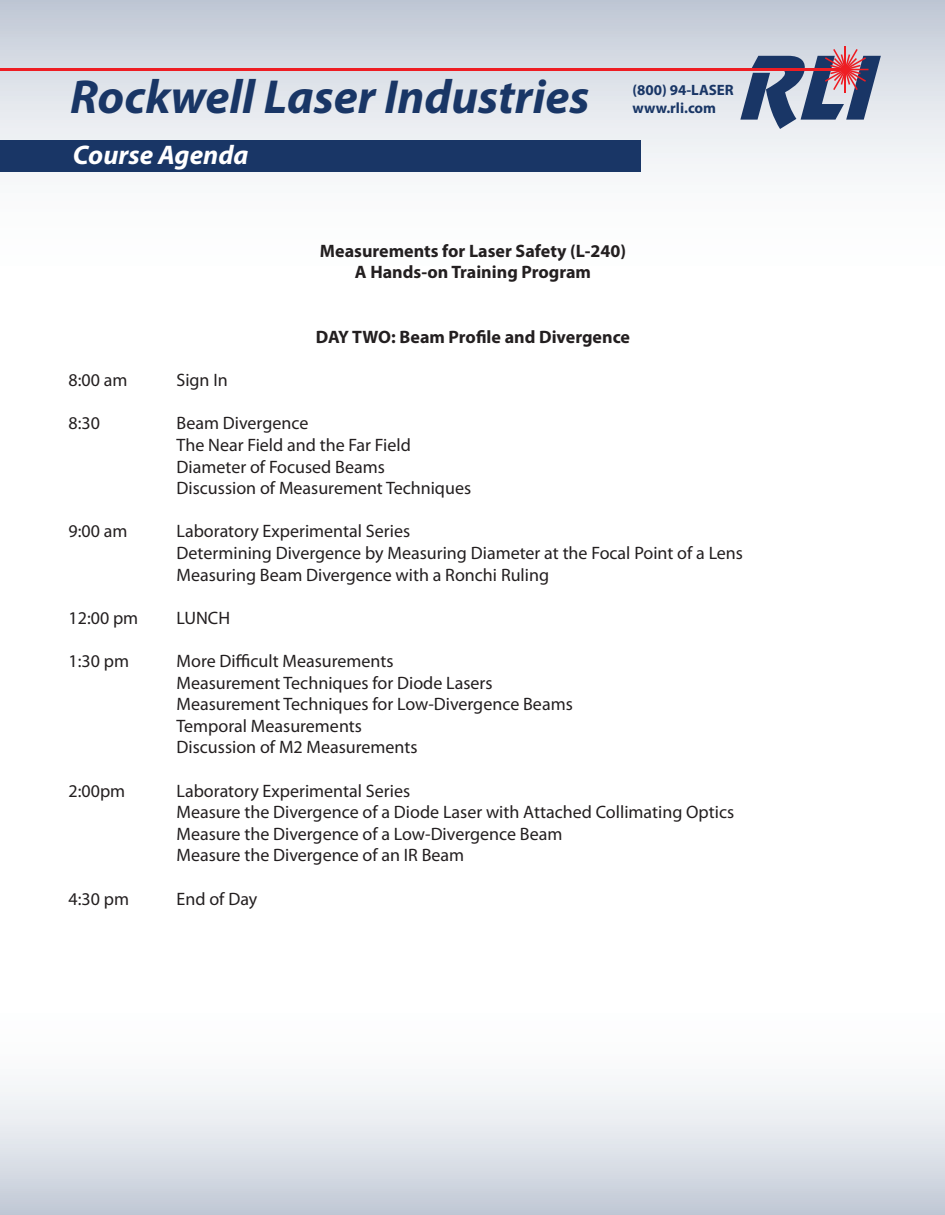
<style>
.page{position:relative;width:945px;height:1215px;background:#fff}
.page>*{position:absolute;margin:0;border:0;box-sizing:border-box;transform-origin:0 0}
.t1{font:italic 86.1px "ST On Stage";color:#193666}
.t2{font:italic 700 48px "Myriad Pro";color:#193666}
.t3{font:italic 700 27px "Myriad Pro";color:#fff}
.t4{font:18px "Myriad Pro";color:#231f20}
.t5{font:700 18px "Myriad Pro";color:#231f20}
.t6{font:700 15px/18px "Myriad Pro";color:#193666}
</style>
<div class="page">
<svg style="left:0;top:0;width:945px;height:172px;background:#d9dce4"></svg>
<svg style="left:0;top:1085px;width:945px;height:130px"></svg>
<hr style="left:845px;top:46px;width:1px;height:47px;background:#ee1d23">
<svg style="left:751px;top:49px;width:118px;height:41px;background:#dcc2c9"></svg>
<hr style="left:0;top:68px;width:842px;height:2px;background:#ee1d23">
<div style="left:0;top:140px;width:641px;height:31px;background:#193666"></div>
<h1 class="t1" style="left:734px;top:37px;width:165px">RLI</h1>
<h2 class="t2" style="left:70px;top:65px;width:521px">Rockwell Laser Industries</h2>
<p class="t6" style="left:632px;top:80px;width:103px">(800) 94-LASER www.rli.com</p>
<h3 class="t3" style="left:73px;top:137px;width:177px">Course Agenda</h3>
<p class="t5" style="left:320px;top:239px;width:308px">Measurements for Laser Safety (L-240)</p>
<p class="t5" style="left:355px;top:260px;width:238px">A Hands-on Training Program</p>
<p class="t5" style="left:316px;top:325px;width:316px">DAY TWO: Beam Profile and Divergence</p>
<p class="t4" style="left:69px;top:369px;width:60px">8:00 am</p>
<p class="t4" style="left:177px;top:369px;width:53px">Sign In</p>
<p class="t4" style="left:69px;top:412px;width:33px">8:30</p>
<p class="t4" style="left:177px;top:412px;width:133px">Beam Divergence</p>
<p class="t4" style="left:177px;top:434px;width:236px">The Near Field and the Far Field</p>
<p class="t4" style="left:177px;top:455px;width:210px">Diameter of Focused Beams</p>
<p class="t4" style="left:177px;top:477px;width:296px">Discussion of Measurement Techniques</p>
<p class="t4" style="left:69px;top:520px;width:60px">9:00 am</p>
<p class="t4" style="left:177px;top:520px;width:235px">Laboratory Experimental Series</p>
<p class="t4" style="left:177px;top:542px;width:568px">Determining Divergence by Measuring Diameter at the Focal Point of a Lens</p>
<p class="t4" style="left:177px;top:563px;width:374px">Measuring Beam Divergence with a Ronchi Ruling</p>
<p class="t4" style="left:69px;top:607px;width:71px">12:00 pm</p>
<p class="t4" style="left:177px;top:607px;width:55px">LUNCH</p>
<p class="t4" style="left:69px;top:650px;width:62px">1:30 pm</p>
<p class="t4" style="left:177px;top:650px;width:218px">More Difficult Measurements</p>
<p class="t4" style="left:177px;top:671px;width:317px">Measurement Techniques for Diode Lasers</p>
<p class="t4" style="left:177px;top:693px;width:398px">Measurement Techniques for Low-Divergence Beams</p>
<p class="t4" style="left:177px;top:715px;width:187px">Temporal Measurements</p>
<p class="t4" style="left:177px;top:736px;width:243px">Discussion of M2 Measurements</p>
<p class="t4" style="left:69px;top:779px;width:58px">2:00pm</p>
<p class="t4" style="left:177px;top:779px;width:235px">Laboratory Experimental Series</p>
<p class="t4" style="left:177px;top:801px;width:559px">Measure the Divergence of a Diode Laser with Attached Collimating Optics</p>
<p class="t4" style="left:177px;top:823px;width:387px">Measure the Divergence of a Low-Divergence Beam</p>
<p class="t4" style="left:177px;top:844px;width:289px">Measure the Divergence of an IR Beam</p>
<p class="t4" style="left:69px;top:887px;width:62px">4:30 pm</p>
<p class="t4" style="left:177px;top:887px;width:82px">End of Day</p>
</div>
